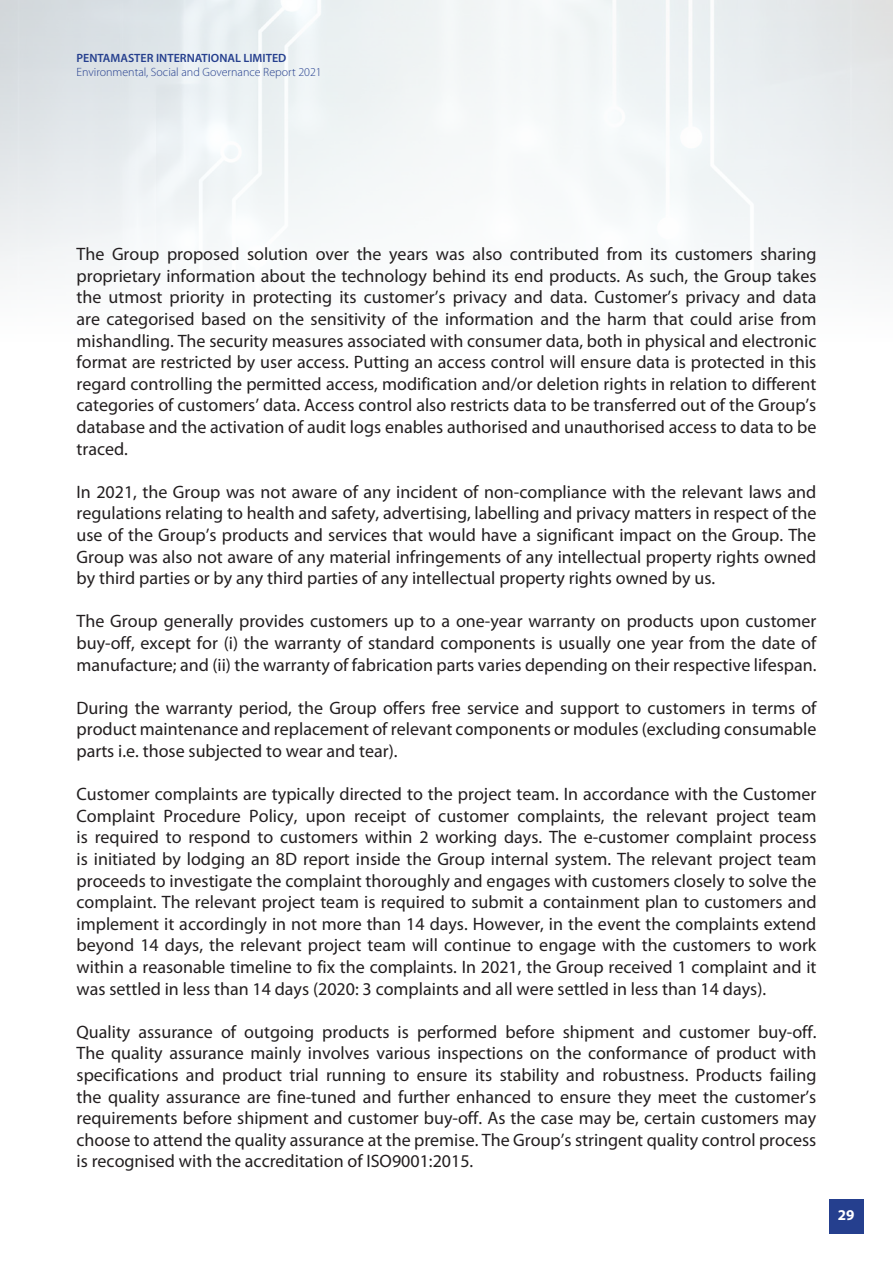
<style>
.page{position:relative;width:893px;height:1263px;background:#fff}
.page>*{position:absolute;margin:0;border:0;box-sizing:border-box;transform-origin:0 0}
.t1{font:18px/21.6px "Myriad Pro";color:#231f20;text-align:justify}
.t2{font:700 15px "Myriad Pro";color:#fff}
.t3{font:300 12px "Myriad Pro";color:#253f8e}
.t4{font:600 12px "Myriad Pro";color:#253f8e}
</style>
<div class="page">
<div style="left:829px;top:1199px;width:34px;height:34px;background:#253f8e"></div>
<p class="t4" style="left:77px;top:51px;width:211px">PENTAMASTER INTERNATIONAL LIMITED</p>
<p class="t3" style="left:77px;top:66px;width:247px">Environmental, Social and Governance Report 2021</p>
<p class="t1" style="left:77px;top:244px;width:741px">The Group proposed solution over the years was also contributed from its customers sharing proprietary information about the technology behind its end products. As such, the Group takes the utmost priority in protecting its customer’s privacy and data. Customer’s privacy and data are categorised based on the sensitivity of the information and the harm that could arise from mishandling. The security measures associated with consumer data, both in physical and electronic format are restricted by user access. Putting an access control will ensure data is protected in this regard controlling the permitted access, modification and/or deletion rights in relation to different categories of customers’ data. Access control also restricts data to be transferred out of the Group’s database and the activation of audit logs enables authorised and unauthorised access to data to be traced.</p>
<p class="t1" style="left:77px;top:481px;width:741px">In 2021, the Group was not aware of any incident of non-compliance with the relevant laws and regulations relating to health and safety, advertising, labelling and privacy matters in respect of the use of the Group’s products and services that would have a significant impact on the Group. The Group was also not aware of any material infringements of any intellectual property rights owned by third parties or by any third parties of any intellectual property rights owned by us.</p>
<p class="t1" style="left:77px;top:611px;width:741px">The Group generally provides customers up to a one-year warranty on products upon customer buy-off, except for (i) the warranty of standard components is usually one year from the date of manufacture; and (ii) the warranty of fabrication parts varies depending on their respective lifespan.</p>
<p class="t1" style="left:77px;top:697px;width:741px">During the warranty period, the Group offers free service and support to customers in terms of product maintenance and replacement of relevant components or modules (excluding consumable parts i.e. those subjected to wear and tear).</p>
<p class="t1" style="left:77px;top:784px;width:741px">Customer complaints are typically directed to the project team. In accordance with the Customer Complaint Procedure Policy, upon receipt of customer complaints, the relevant project team is required to respond to customers within 2 working days. The e-customer complaint process is initiated by lodging an 8D report inside the Group internal system. The relevant project team proceeds to investigate the complaint thoroughly and engages with customers closely to solve the complaint. The relevant project team is required to submit a containment plan to customers and implement it accordingly in not more than 14 days. However, in the event the complaints extend beyond 14 days, the relevant project team will continue to engage with the customers to work within a reasonable timeline to fix the complaints. In 2021, the Group received 1 complaint and it was settled in less than 14 days (2020: 3 complaints and all were settled in less than 14 days).</p>
<p class="t1" style="left:77px;top:1021px;width:741px">Quality assurance of outgoing products is performed before shipment and customer buy-off.<br>The quality assurance mainly involves various inspections on the conformance of product with specifications and product trial running to ensure its stability and robustness. Products failing the quality assurance are fine-tuned and further enhanced to ensure they meet the customer’s requirements before shipment and customer buy-off. As the case may be, certain customers may choose to attend the quality assurance at the premise. The Group’s stringent quality control process is recognised with the accreditation of ISO9001:2015.</p>
<p class="t2" style="left:838px;top:1207px;width:18px">29</p>
</div>
